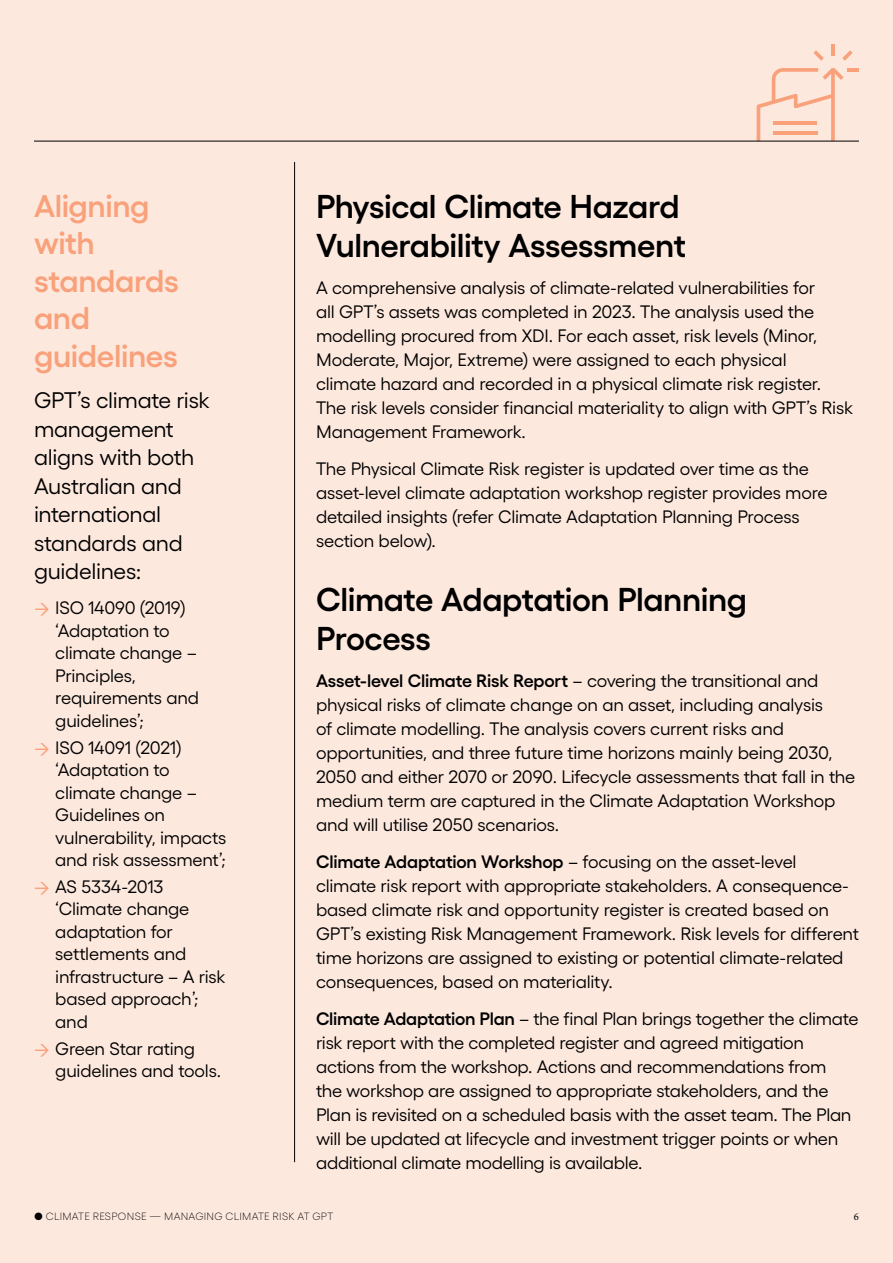
<style>
.page{position:relative;width:893px;height:1263px;background:#fde8de}
.page>*{position:absolute;margin:0;border:0;box-sizing:border-box;transform-origin:0 0}
.t1{font:600 33px/39px "Gellix";letter-spacing:-.015em;color:#000}
.t2{font:600 31.5px/37.5px "Gellix";letter-spacing:-.01em;color:#f8a17a}
.t3{font:22.5px/28.5px "Gellix";letter-spacing:-.015em;color:#000}
.t4{font:18px/24px "Gellix";letter-spacing:-.015em;color:#000}
.t5{font:18px/22.5px "Gellix TRIAL";letter-spacing:-.015em;color:#000}
.t6{font:600 18px "Gellix TRIAL";letter-spacing:-.01em;color:#000}
.t7{font:300 10.5px "Gellix";letter-spacing:.03em;color:#000}
.t8{font:10.5px "Minion Pro";color:#000}
.s1{font-family:"DIN2014";font-weight:600;color:#f8a17a}
.s2{font-family:"Gellix";font-weight:400}
.s3{font-family:"Gellix TRIAL";font-weight:600}
</style>
<div class="page">
<svg style="left:757px;top:68px;width:86px;height:73px"></svg>
<hr style="left:773px;top:131px;width:45px;height:4px;background:#f8a17a">
<hr style="left:848px;top:68px;width:11px;height:4px;background:#f8a17a">
<hr style="left:831px;top:44px;width:4px;height:11px;background:#f8a17a">
<svg style="left:842px;top:50px;width:11px;height:11px"></svg>
<svg style="left:813px;top:50px;width:11px;height:11px"></svg>
<hr style="left:34px;top:141px;width:825px;height:1px;background:#000">
<hr style="left:294px;top:162px;width:1px;height:1000px;background:#000">
<h2 class="t2" style="left:34px;top:185px;width:146px">Aligning with standards and guidelines</h2>
<p class="t3" style="left:34px;top:385px;width:177px">GPT’s climate risk management aligns with both<br>Australian and international standards and guidelines:</p>
<p class="t5" style="left:55px;top:596px;width:145px;text-indent:-21px"><span class="s1">→</span> ISO 14090 (2019) ‘Adaptation to climate change –<br>Principles, requirements and guidelines’;</p>
<p class="t5" style="left:55px;top:735px;width:172px;text-indent:-21px"><span class="s1">→</span> ISO 14091 (2021) ‘Adaptation to climate change –<br>Guidelines on vulnerability, impacts and risk assessment’;</p>
<p class="t5" style="left:55px;top:875px;width:172px;text-indent:-21px"><span class="s1">→</span> AS 5334-2013 ‘Climate change adaptation for settlements and infrastructure – A risk based approach’; and</p>
<p class="t5" style="left:55px;top:1036px;width:167px;text-indent:-21px"><span class="s1">→</span> Green Star rating guidelines and tools.</p>
<h1 class="t1" style="left:316px;top:186px;width:371px">Physical Climate Hazard<br>Vulnerability Assessment</h1>
<p class="t4" style="left:316px;top:275px;width:538px">A comprehensive analysis of climate-related vulnerabilities for<br>all GPT’s assets was completed in 2023. The analysis used the modelling procured from XDI. For each asset, risk levels (Minor, Moderate, Major, Extreme) were assigned to each physical<br>climate hazard and recorded in a physical climate risk register.<br>The risk levels consider financial materiality to align with GPT’s Risk Management Framework.</p>
<p class="t4" style="left:316px;top:456px;width:513px">The Physical Climate Risk register is updated over time as the asset-level climate adaptation workshop register provides more detailed insights (refer Climate Adaptation Planning Process section below).</p>
<h1 class="t1" style="left:316px;top:579px;width:432px">Climate Adaptation Planning<br>Process</h1>
<p class="t6" style="left:316px;top:669px;width:504px">Asset-level Climate Risk Report <span class="s2">– covering the transitional and</span></p>
<p class="t4" style="left:316px;top:692px;width:541px">physical risks of climate change on an asset, including analysis<br>of climate modelling. The analysis covers current risks and opportunities, and three future time horizons mainly being 2030, 2050 and either 2070 or 2090. Lifecycle assessments that fall in the medium term are captured in the Climate Adaptation Workshop and will utilise 2050 scenarios.</p>
<p class="t6" style="left:316px;top:849px;width:482px">Climate Adaptation Workshop <span class="s2">– focusing on the asset-level</span></p>
<p class="t4" style="left:316px;top:873px;width:544px">climate risk report with appropriate stakeholders. A consequence&shy;based climate risk and opportunity register is created based on GPT’s existing Risk Management Framework. Risk levels for different time horizons are assigned to existing or potential climate-related consequences, based on materiality.</p>
<p class="t4" style="left:316px;top:1005px;width:544px"><span class="s3">Climate Adaptation Plan</span> – the final Plan brings together the climate risk report with the completed register and agreed mitigation actions from the workshop. Actions and recommendations from<br>the workshop are assigned to appropriate stakeholders, and the Plan is revisited on a scheduled basis with the asset team. The Plan will be updated at lifecycle and investment trigger points or when additional climate modelling is available.</p>
<p class="t7" style="left:34px;top:1210px;width:301px">● CLIMATE RESPONSE — MANAGING CLIMATE RISK AT GPT</p>
<p class="t8" style="left:854px;top:1209px;width:7px">6</p>
</div>
